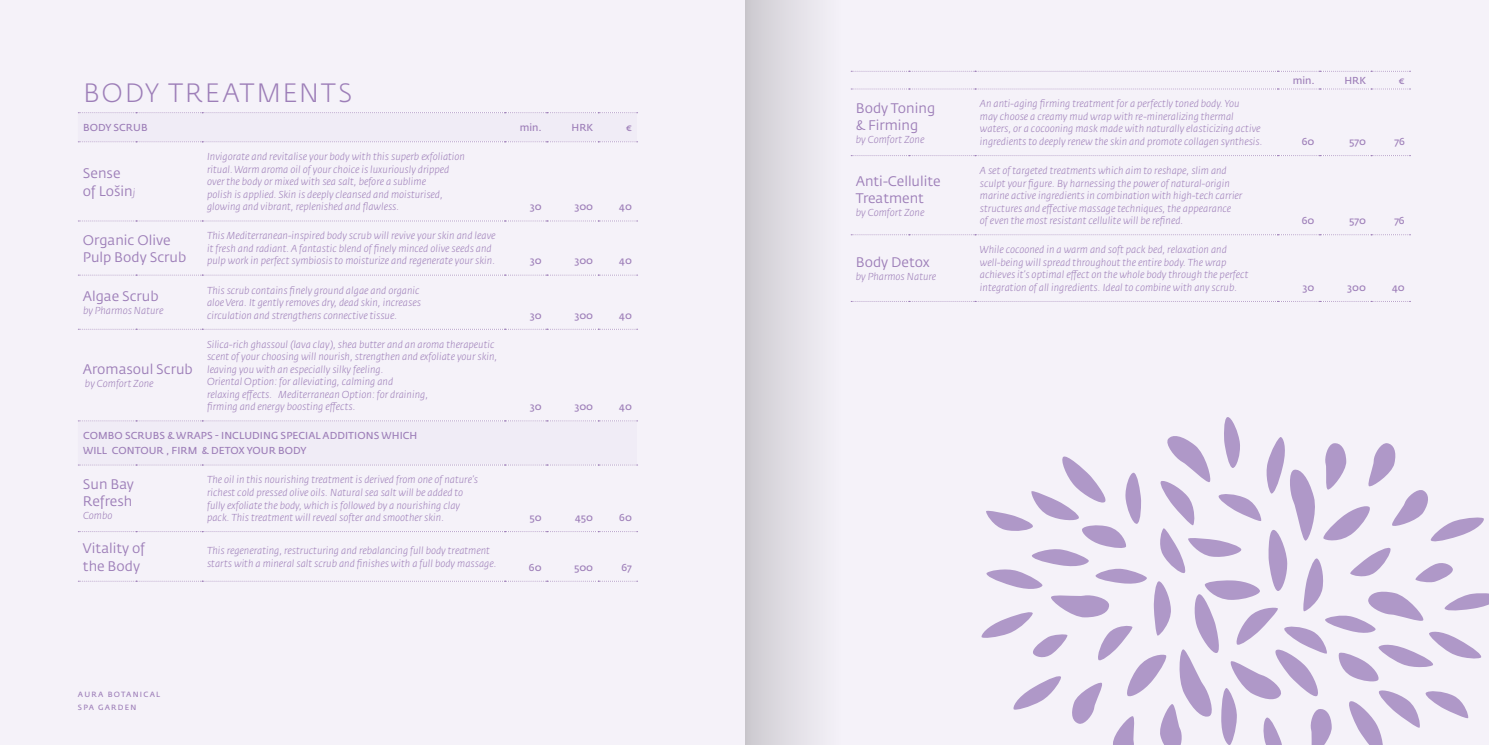
<style>
.page{position:relative;width:1489px;height:745px;background:#fff}
.page>*{position:absolute;margin:0;border:0;box-sizing:border-box;transform-origin:0 0}
.t1{font:300 26.25px "Fedra Sans Pro";letter-spacing:.065em;color:#9d7eb8}
.t2{font:13.75px/17.5px "Fedra Sans Pro";color:#9d7eb8}
.t3{font:italic 300 10px/12.5px "Fedra Sans Pro";color:#9d7eb8}
.t4{font:10px/15px "Fedra Sans Pro";letter-spacing:.01em;color:#9d7eb8}
.t5{font:7.5px/12.5px "Fedra Sans Pro";letter-spacing:.17em;color:#9d7eb8}
.s1{font-weight:300;font-style:italic;font-size:10px}
</style>
<div class="page">
<div style="left:0;top:0;width:1488px;height:744px;background:#f5f2f9"></div>
<svg style="left:78px;top:113px;width:559px;height:309px"></svg>
<svg style="left:78px;top:112px;width:559px;height:1px"></svg>
<svg style="left:78px;top:141px;width:559px;height:1px"></svg>
<svg style="left:78px;top:220px;width:559px;height:1px"></svg>
<svg style="left:78px;top:274px;width:559px;height:1px"></svg>
<svg style="left:78px;top:329px;width:559px;height:1px"></svg>
<svg style="left:78px;top:420px;width:559px;height:1px"></svg>
<svg style="left:78px;top:464px;width:559px;height:1px"></svg>
<svg style="left:78px;top:531px;width:559px;height:1px"></svg>
<svg style="left:78px;top:580px;width:559px;height:1px"></svg>
<svg style="left:851px;top:89px;width:559px;height:1px"></svg>
<svg style="left:851px;top:155px;width:559px;height:1px"></svg>
<svg style="left:851px;top:234px;width:559px;height:1px"></svg>
<svg style="left:851px;top:301px;width:559px;height:1px"></svg>
<svg style="left:851px;top:71px;width:559px;height:1px"></svg>
<svg style="left:981px;top:417px;width:507px;height:327px"></svg>
<div style="left:745px;top:1px;width:95px;height:742px;background:linear-gradient(to right,#cdcad0,#f5f2f9)"></div>
<h1 class="t1" style="left:83px;top:76px;width:271px">BODY TREATMENTS</h1>
<p class="t4" style="left:83px;top:120px;width:66px">BODY SCRUB</p>
<p class="t4" style="left:520px;top:120px;width:23px">min.</p>
<p class="t4" style="left:571px;top:120px;width:23px">HRK</p>
<p class="t4" style="left:626px;top:120px;width:7px">€</p>
<h2 class="t2" style="left:83px;top:164px;width:54px">Sense of Lošin<span class="s1">j</span></h2>
<p class="t3" style="left:207px;top:150px;width:259px">Invigorate and revitalise your body with this superb exfoliation ritual. Warm aroma oil of your choice is luxuriously dripped over the body or mixed with sea salt, before a sublime<br>polish is applied. Skin is deeply cleansed and moisturised, glowing and vibrant, replenished and flawless.</p>
<p class="t4" style="left:529px;top:199px;width:13px">30</p>
<p class="t4" style="left:574px;top:199px;width:20px">300</p>
<p class="t4" style="left:619px;top:199px;width:14px">40</p>
<h2 class="t2" style="left:83px;top:231px;width:105px">Organic Olive<br>Pulp Body Scrub</h2>
<p class="t3" style="left:207px;top:229px;width:290px">This Mediterranean-inspired body scrub will revive your skin and leave it fresh and radiant. A fantastic blend of finely minced olive seeds and pulp work in perfect symbiosis to moisturize and regenerate your skin.</p>
<h2 class="t2" style="left:83px;top:287px;width:77px">Algae Scrub</h2>
<p class="t3" style="left:83px;top:304px;width:82px">by Pharmos Nature</p>
<h2 class="t2" style="left:83px;top:360px;width:111px">Aromasoul Scrub</h2>
<p class="t3" style="left:85px;top:376px;width:70px">by Comfort Zone</p>
<p class="t3" style="left:207px;top:283px;width:215px">This scrub contains finely ground algae and organic aloe Vera. It gently removes dry, dead skin, increases circulation and strengthens connective tissue.</p>
<p class="t3" style="left:207px;top:338px;width:292px">Silica-rich ghassoul (lava clay), shea butter and an aroma therapeutic scent of your choosing will nourish, strengthen and exfoliate your skin, leaving you with an especially silky feeling.<br>Oriental Option: for alleviating, calming and<br>relaxing effects. Mediterranean Option: for draining,<br>firming and energy boosting effects.</p>
<p class="t4" style="left:83px;top:428px;width:336px">COMBO SCRUBS &amp; WRAPS - INCLUDING SPECIAL ADDITIONS WHICH<br>WILL CONTOUR , FIRM &amp; DETOX YOUR BODY</p>
<h2 class="t2" style="left:83px;top:475px;width:53px">Sun Bay<br>Refresh</h2>
<p class="t3" style="left:83px;top:508px;width:31px">Combo</p>
<p class="t3" style="left:207px;top:473px;width:272px">The oil in this nourishing treatment is derived from one of nature’s richest cold pressed olive oils. Natural sea salt will be added to fully exfoliate the body, which is followed by a nourishing clay pack. This treatment will reveal softer and smoother skin.</p>
<h2 class="t2" style="left:83px;top:539px;width:64px">Vitality of the Body</h2>
<p class="t3" style="left:207px;top:544px;width:291px">This regenerating, restructuring and rebalancing full body treatment starts with a mineral salt scrub and finishes with a full body massage.</p>
<p class="t4" style="left:529px;top:253px;width:13px">30</p>
<p class="t4" style="left:574px;top:253px;width:20px">300</p>
<p class="t4" style="left:619px;top:253px;width:14px">40</p>
<p class="t4" style="left:529px;top:307px;width:13px">30</p>
<p class="t4" style="left:574px;top:307px;width:20px">300</p>
<p class="t4" style="left:619px;top:307px;width:14px">40</p>
<p class="t4" style="left:529px;top:399px;width:13px">30</p>
<p class="t4" style="left:574px;top:399px;width:20px">300</p>
<p class="t4" style="left:619px;top:399px;width:14px">40</p>
<p class="t4" style="left:529px;top:509px;width:14px">50</p>
<p class="t4" style="left:575px;top:509px;width:20px">450</p>
<p class="t4" style="left:619px;top:509px;width:14px">60</p>
<p class="t4" style="left:529px;top:559px;width:14px">60</p>
<p class="t4" style="left:574px;top:559px;width:21px">500</p>
<p class="t4" style="left:621px;top:559px;width:12px">67</p>
<p class="t5" style="left:78px;top:687px;width:84px">AURA BOTANICAL<br>SPA GARDEN</p>
<h2 class="t2" style="left:855px;top:99px;width:81px">Body Toning &amp; Firming</h2>
<p class="t3" style="left:855px;top:133px;width:70px">by Comfort Zone</p>
<h2 class="t2" style="left:855px;top:172px;width:86px">Anti-Cellulite<br>Treatment</h2>
<p class="t3" style="left:855px;top:206px;width:70px">by Comfort Zone</p>
<h2 class="t2" style="left:855px;top:253px;width:75px">Body Detox</h2>
<p class="t3" style="left:855px;top:270px;width:82px">by Pharmos Nature</p>
<p class="t3" style="left:979px;top:98px;width:284px">An anti-aging firming treatment for a perfectly toned body. You<br>may choose a creamy mud wrap with re-mineralizing thermal waters, or a cocooning mask made with naturally elasticizing active ingredients to deeply renew the skin and promote collagen synthesis.</p>
<p class="t3" style="left:979px;top:164px;width:264px">A set of targeted treatments which aim to reshape, slim and sculpt your figure. By harnessing the power of natural-origin marine active ingredients in combination with high-tech carrier structures and effective massage techniques, the appearance<br>of even the most resistant cellulite will be refined.</p>
<p class="t3" style="left:979px;top:243px;width:270px">While cocooned in a warm and soft pack bed, relaxation and well-being will spread throughout the entire body. The wrap achieves it’s optimal effect on the whole body through the perfect integration of all ingredients. Ideal to combine with any scrub.</p>
<p class="t4" style="left:1292px;top:73px;width:23px">min.</p>
<p class="t4" style="left:1344px;top:73px;width:23px">HRK</p>
<p class="t4" style="left:1398px;top:73px;width:7px">€</p>
<p class="t4" style="left:1301px;top:134px;width:14px">60</p>
<p class="t4" style="left:1348px;top:134px;width:18px">570</p>
<p class="t4" style="left:1394px;top:134px;width:12px">76</p>
<p class="t4" style="left:1301px;top:213px;width:14px">60</p>
<p class="t4" style="left:1348px;top:213px;width:18px">570</p>
<p class="t4" style="left:1394px;top:213px;width:12px">76</p>
<p class="t4" style="left:1302px;top:279px;width:13px">30</p>
<p class="t4" style="left:1347px;top:279px;width:20px">300</p>
<p class="t4" style="left:1391px;top:279px;width:14px">40</p>
</div>
